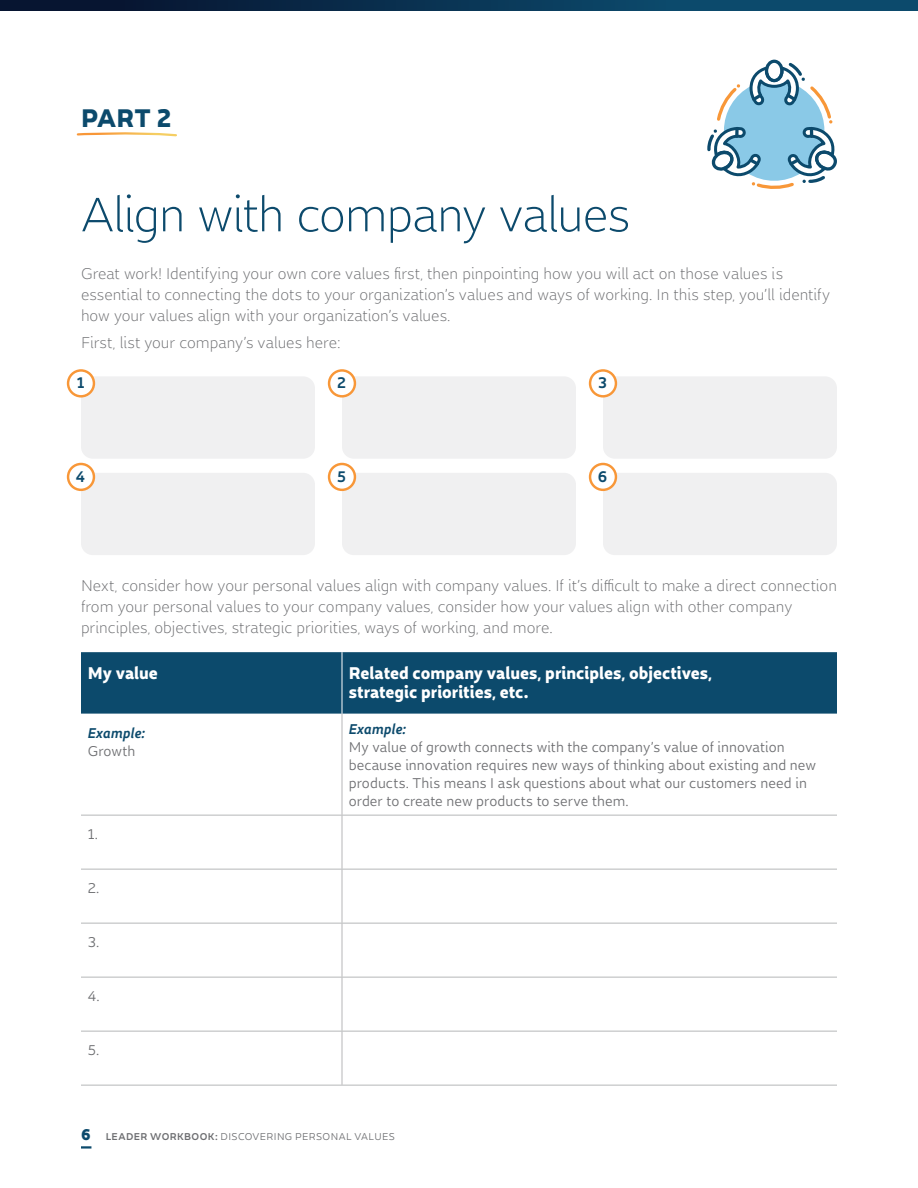
<style>
.page{position:relative;width:918px;height:1188px;background:#fff}
.page>*{position:absolute;margin:0;border:0;box-sizing:border-box;transform-origin:0 0}
.t1{font:51px "Dupla";letter-spacing:-.02em;color:#0c4a6c}
.t2{font:800 27px "Dupla";color:#0c4a6c}
.t3{font:800 18px/19.5px "Dupla";color:#fff}
.t4{font:16.5px/21px "Dupla";color:#6d6e71}
.t5{font:700 16.35px "Dupla";color:#0c4a6c}
.t6{font:15px/18px "Dupla";letter-spacing:.005em;color:#6d6e71}
.t7{font:italic 700 15px "Dupla";letter-spacing:.005em;color:#0c4a6c}
.t8{font:10.5px "Dupla";letter-spacing:.04em;color:#6d6e71}
.s1{font-weight:800;font-size:16.5px;color:#0c4a6c}
.s2{font-weight:700}
</style>
<div class="page">
<svg style="left:81px;top:1146px;width:10px;height:3px"></svg>
<div style="left:81px;top:652px;width:756px;height:62px;background:#0c4a6c"></div>
<hr style="left:81px;top:869px;width:261px;height:1px;background:#b6b7b8">
<hr style="left:342px;top:869px;width:495px;height:1px;background:#b6b7b8">
<hr style="left:81px;top:923px;width:261px;height:1px;background:#b6b7b8">
<hr style="left:342px;top:923px;width:495px;height:1px;background:#b6b7b8">
<hr style="left:81px;top:977px;width:261px;height:1px;background:#b6b7b8">
<hr style="left:342px;top:977px;width:495px;height:1px;background:#b6b7b8">
<hr style="left:81px;top:1031px;width:261px;height:1px;background:#b6b7b8">
<hr style="left:342px;top:1031px;width:495px;height:1px;background:#b6b7b8">
<hr style="left:342px;top:714px;width:1px;height:101px;background:#b6b7b8">
<hr style="left:342px;top:816px;width:1px;height:53px;background:#b6b7b8">
<hr style="left:342px;top:870px;width:1px;height:53px;background:#b6b7b8">
<hr style="left:342px;top:924px;width:1px;height:53px;background:#b6b7b8">
<hr style="left:342px;top:978px;width:1px;height:53px;background:#b6b7b8">
<hr style="left:342px;top:1032px;width:1px;height:53px;background:#b6b7b8">
<hr style="left:81px;top:1085px;width:261px;height:1px;background:#b6b7b8">
<hr style="left:342px;top:1085px;width:495px;height:1px;background:#b6b7b8">
<hr style="left:81px;top:815px;width:261px;height:1px;background:#b6b7b8">
<hr style="left:342px;top:815px;width:495px;height:1px;background:#b6b7b8">
<hr style="left:342px;top:652px;width:1px;height:62px;background:#fff">
<svg style="left:76px;top:132px;width:101px;height:5px"></svg>
<div style="left:81px;top:376px;width:234px;height:83px;background:#f0f0f1;border-radius:12px"></div>
<div style="left:81px;top:473px;width:234px;height:82px;background:#f0f0f1;border-radius:12px"></div>
<div style="left:342px;top:376px;width:234px;height:83px;background:#f0f0f1;border-radius:12px"></div>
<div style="left:342px;top:473px;width:234px;height:82px;background:#f0f0f1;border-radius:12px"></div>
<div style="left:603px;top:376px;width:234px;height:83px;background:#f0f0f1;border-radius:12px"></div>
<div style="left:603px;top:473px;width:234px;height:82px;background:#f0f0f1;border-radius:12px"></div>
<svg style="left:68px;top:370px;width:26px;height:26px"></svg>
<div style="left:67px;top:369px;width:28px;height:29px;border:2px solid #f89738;border-radius:50%"></div>
<svg style="left:329px;top:370px;width:26px;height:26px"></svg>
<div style="left:328px;top:369px;width:28px;height:29px;border:2px solid #f89738;border-radius:50%"></div>
<svg style="left:590px;top:370px;width:26px;height:26px"></svg>
<div style="left:589px;top:369px;width:28px;height:29px;border:2px solid #f89738;border-radius:50%"></div>
<div style="left:68px;top:464px;width:26px;height:26px;background:#fff;border-radius:50%"></div>
<div style="left:67px;top:463px;width:28px;height:28px;border:2px solid #f89738;border-radius:50%"></div>
<div style="left:329px;top:464px;width:26px;height:26px;background:#fff;border-radius:50%"></div>
<div style="left:328px;top:463px;width:28px;height:28px;border:2px solid #f89738;border-radius:50%"></div>
<div style="left:590px;top:464px;width:26px;height:26px;background:#fff;border-radius:50%"></div>
<div style="left:589px;top:463px;width:28px;height:28px;border:2px solid #f89738;border-radius:50%"></div>
<svg style="left:707px;top:59px;width:130px;height:129px"></svg>
<svg style="left:0;top:0;width:918px;height:11px;background:#093352"></svg>
<h2 class="t2" style="left:81px;top:97px;width:92px">PART 2</h2>
<h1 class="t1" style="left:81px;top:181px;width:551px">Align with company values</h1>
<p class="t4" style="left:81px;top:263px;width:751px">Great work! Identifying your own core values first, then pinpointing how you will act on those values is essential to connecting the dots to your organization’s values and ways of working. In this step, you’ll identify how your values align with your organization’s values.</p>
<p class="t4" style="left:81px;top:332px;width:261px">First, list your company’s values here:</p>
<p class="t5" style="left:77px;top:371px;width:9px">1</p>
<p class="t5" style="left:337px;top:371px;width:10px">2</p>
<p class="t5" style="left:598px;top:371px;width:10px">3</p>
<p class="t5" style="left:76px;top:464px;width:11px">4</p>
<p class="t5" style="left:337px;top:464px;width:10px">5</p>
<p class="t5" style="left:598px;top:464px;width:11px">6</p>
<p class="t4" style="left:81px;top:574px;width:758px">Next, consider how your personal values align with company values. If it’s difficult to make a direct connection from your personal values to your company values, consider how your values align with other company principles, objectives, strategic priorities, ways of working, and more.</p>
<p class="t3" style="left:88px;top:662px;width:72px">My value</p>
<p class="t3" style="left:349px;top:662px;width:365px">Related company values, principles, objectives, strategic priorities, etc.</p>
<p class="t7" style="left:88px;top:722px;width:59px">Example:</p>
<p class="t6" style="left:88px;top:741px;width:49px">Growth</p>
<p class="t7" style="left:349px;top:718px;width:59px">Example:</p>
<p class="t6" style="left:349px;top:737px;width:469px">My value of growth connects with the company’s value of innovation because innovation requires new ways of thinking about existing and new products. This means I ask questions about what our customers need in order to create new products to serve them.</p>
<p class="t6" style="left:88px;top:825px;width:12px">1.</p>
<p class="t6" style="left:88px;top:879px;width:13px">2.</p>
<p class="t6" style="left:88px;top:933px;width:13px">3.</p>
<p class="t6" style="left:88px;top:987px;width:13px">4.</p>
<p class="t6" style="left:88px;top:1041px;width:13px">5.</p>
<p class="t8" style="left:81px;top:1129px;width:315px"><span class="s1">6</span> <span class="s2">LEADER WORKBOOK:</span> DISCOVERING PERSONAL VALUES</p>
</div>
